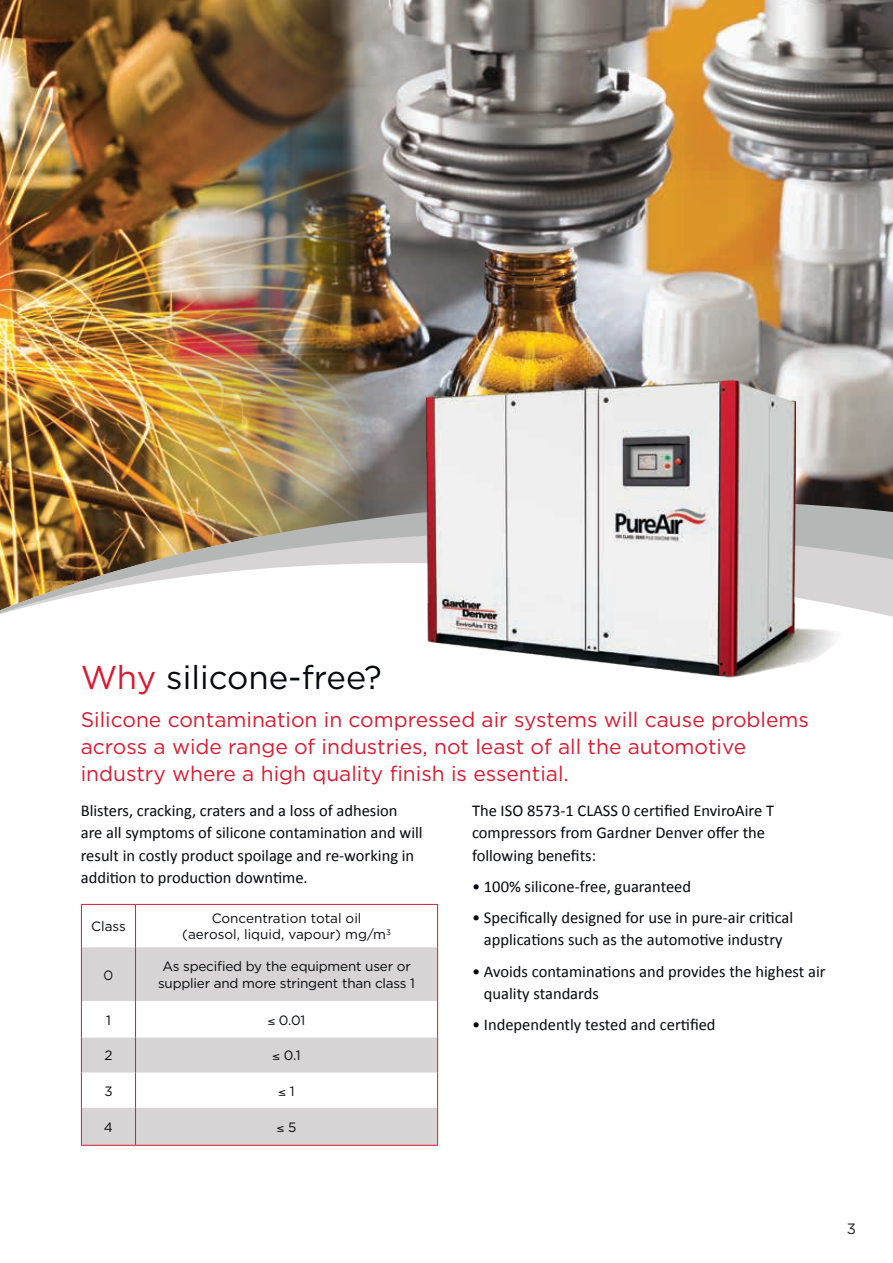
<style>
.page{position:relative;width:893px;height:1263px;background:#fff}
.page>*{position:absolute;margin:0;border:0;box-sizing:border-box;transform-origin:0 0}
.t1{font:33px "Gotham";color:#06090d}
.t2{font:21px/27px "Gotham";color:#da1a32}
.t3{font:16.5px/22.5px "Calibri";color:#06090d}
.t4{font:15px "Gotham";color:#231f20}
.t5{font:13.5px/16.2px "Gotham";letter-spacing:-.015em;color:#06090d;text-align:center}
.t6{font:13.5px "Gotham";letter-spacing:-.015em;color:#06090d;scale:.85 1}
.s1{color:#da1a32}
</style>
<div class="page">
<img style="left:0;top:0;width:98px;height:448px">
<img style="left:98px;top:0;width:795px;height:448px">
<img style="left:0;top:448px;width:893px;height:169px">
<svg style="left:82px;top:947px;width:355px;height:198px;fill:#d6d4d4"></svg>
<hr style="left:135px;top:905px;width:1px;height:42px;background:#da1a32">
<hr style="left:135px;top:947px;width:1px;height:54px;background:#da1a32">
<hr style="left:135px;top:1001px;width:1px;height:36px;background:#da1a32">
<hr style="left:135px;top:1037px;width:1px;height:35px;background:#da1a32">
<hr style="left:135px;top:1072px;width:1px;height:36px;background:#da1a32">
<hr style="left:135px;top:1108px;width:1px;height:37px;background:#da1a32">
<hr style="left:81px;top:904px;width:55px;height:1px;background:#da1a32">
<hr style="left:81px;top:905px;width:1px;height:42px;background:#da1a32">
<hr style="left:136px;top:904px;width:302px;height:1px;background:#da1a32">
<hr style="left:437px;top:905px;width:1px;height:42px;background:#da1a32">
<hr style="left:81px;top:947px;width:1px;height:54px;background:#da1a32">
<hr style="left:437px;top:947px;width:1px;height:54px;background:#da1a32">
<hr style="left:81px;top:1001px;width:1px;height:36px;background:#da1a32">
<hr style="left:437px;top:1001px;width:1px;height:36px;background:#da1a32">
<hr style="left:81px;top:1037px;width:1px;height:35px;background:#da1a32">
<hr style="left:437px;top:1037px;width:1px;height:35px;background:#da1a32">
<hr style="left:81px;top:1072px;width:1px;height:36px;background:#da1a32">
<hr style="left:437px;top:1072px;width:1px;height:36px;background:#da1a32">
<hr style="left:81px;top:1108px;width:1px;height:37px;background:#da1a32">
<hr style="left:437px;top:1108px;width:1px;height:37px;background:#da1a32">
<hr style="left:81px;top:1145px;width:55px;height:1px;background:#da1a32">
<hr style="left:136px;top:1145px;width:302px;height:1px;background:#da1a32">
<img style="left:358px;top:603px;width:489px;height:75px">
<img style="left:426px;top:380px;width:370px;height:296px">
<h1 class="t1" style="left:81px;top:656px;width:303px"><span class="s1">Why</span> silicone-free?</h1>
<p class="t2" style="left:81px;top:705px;width:730px">Silicone contamination in compressed air systems will cause problems across a wide range of industries, not least of all the automotive industry where a high quality finish is essential.</p>
<p class="t3" style="left:81px;top:798px;width:343px">Blisters, cracking, craters and a loss of adhesion are all symptoms of silicone contamination and will result in costly product spoilage and re-working in addition to production downtime.</p>
<p class="t3" style="left:472px;top:798px;width:304px">The ISO 8573-1 CLASS 0 certified EnviroAire T compressors from Gardner Denver offer the following benefits:</p>
<p class="t3" style="left:472px;top:874px;width:221px">• 100% silicone-free, guaranteed</p>
<p class="t3" style="left:472px;top:905px;width:323px;text-align:center">• Specifically designed for use in pure-air critical applications such as the automotive industry</p>
<p class="t3" style="left:484px;top:959px;width:343px;text-indent:-12px">• Avoids contaminations and provides the highest air quality standards</p>
<p class="t3" style="left:472px;top:1012px;width:245px">• Independently tested and certified</p>
<p class="t5" style="left:91px;top:918px;width:36px">Class</p>
<p class="t5" style="left:182px;top:910px;width:210px">Concentration total oil (aerosol, liquid, vapour) mg/m<sup>3</sup></p>
<p class="t6" style="left:104px;top:966px;width:13px">O</p>
<p class="t5" style="left:158px;top:958px;width:258px">As specified by the equipment user or supplier and more stringent than class 1</p>
<p class="t5" style="left:106px;top:1011px;width:6px">1</p>
<p class="t5" style="left:268px;top:1011px;width:39px">≤ 0.01</p>
<p class="t5" style="left:104px;top:1047px;width:10px">2</p>
<p class="t5" style="left:272px;top:1047px;width:30px">≤ 0.1</p>
<p class="t5" style="left:104px;top:1082px;width:10px">3</p>
<p class="t5" style="left:279px;top:1082px;width:17px">≤ 1</p>
<p class="t5" style="left:104px;top:1119px;width:11px">4</p>
<p class="t5" style="left:277px;top:1119px;width:21px">≤ 5</p>
<p class="t4" style="left:847px;top:1219px;width:11px">3</p>
</div>
